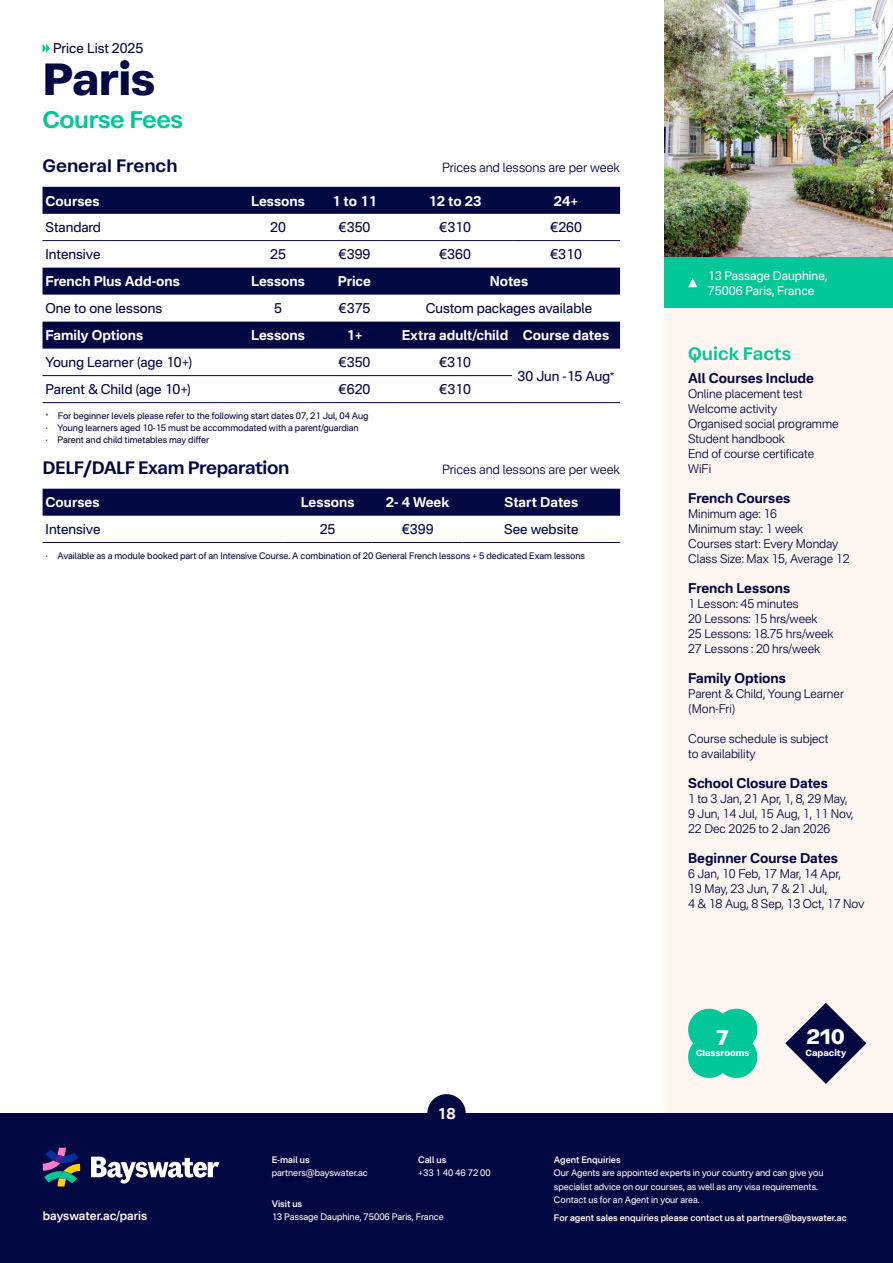
<style>
.page{position:relative;width:893px;height:1263px;background:#fff}
.page>*{position:absolute;margin:0;border:0;box-sizing:border-box;transform-origin:0 0}
.t1{font:700 45px "Atak";letter-spacing:-.01em;color:#020842}
.t2{font:600 24px "Atak";letter-spacing:-.02em;color:#00c798}
.t3{font:700 21px "Atak";color:#fff}
.t4{font:600 18px "Atak";letter-spacing:-.02em;color:#020842}
.t5{font:600 18px "Atak";color:#020842}
.t6{font:600 18px "Atak";color:#00c798}
.t7{font:700 15px "Nacelle";color:#fff6f1}
.t8{font:13.5px "Nacelle";color:#020842}
.t9{font:700 13.5px "Nacelle";color:#fff}
.t10{font:700 13.5px "Nacelle";color:#020842}
.t11{font:300 12.75px "Nacelle";color:#020842}
.t12{font:300 12px/15px "Nacelle";color:#020842}
.t13{font:12px/15px "Nacelle";color:#fff6f1}
.t14{font:600 12px "Nacelle";letter-spacing:-.005em;color:#fff6f1}
.t15{font:9px "Nacelle";letter-spacing:-.005em;color:#020842}
.t16{font:9px/13.5px "Nacelle";color:#fff6f1}
.t17{font:600 9px "Nacelle";letter-spacing:-.005em;color:#fff6f1}
.t18{font:700 9px "Atak";color:#fff}
</style>
<div class="page">
<svg style="left:43px;top:44px;width:7px;height:9px"></svg>
<div style="left:664px;top:258px;width:229px;height:855px;background:#fff6f1"></div>
<img style="left:664px;top:0;width:229px;height:257px">
<svg style="left:688px;top:1008px;width:70px;height:70px;background:#22cda3"></svg>
<svg style="left:785px;top:1003px;width:81px;height:81px"></svg>
<div style="left:43px;top:187px;width:577px;height:27px;background:#020842"></div>
<svg style="left:43px;top:268px;width:577px;height:81px;fill:#020842"></svg>
<hr style="left:43px;top:375px;width:202px;height:1px;background:#020842">
<hr style="left:245px;top:375px;width:66px;height:1px;background:#020842">
<hr style="left:311px;top:375px;width:87px;height:1px;background:#020842">
<hr style="left:398px;top:375px;width:114px;height:1px;background:#020842">
<hr style="left:43px;top:240px;width:202px;height:1px;background:#020842">
<hr style="left:245px;top:240px;width:66px;height:1px;background:#020842">
<hr style="left:311px;top:240px;width:87px;height:1px;background:#020842">
<hr style="left:398px;top:240px;width:114px;height:1px;background:#020842">
<hr style="left:512px;top:240px;width:108px;height:1px;background:#020842">
<hr style="left:43px;top:402px;width:202px;height:1px;background:#020842">
<hr style="left:245px;top:402px;width:66px;height:1px;background:#020842">
<hr style="left:311px;top:402px;width:87px;height:1px;background:#020842">
<hr style="left:398px;top:402px;width:114px;height:1px;background:#020842">
<hr style="left:512px;top:402px;width:108px;height:1px;background:#020842">
<div style="left:664px;top:257px;width:229px;height:51px;background:#00c798"></div>
<svg style="left:688px;top:278px;width:9px;height:9px"></svg>
<div style="left:43px;top:489px;width:577px;height:27px;background:#020842"></div>
<hr style="left:43px;top:542px;width:240px;height:1px;background:#020842">
<hr style="left:283px;top:542px;width:90px;height:1px;background:#020842">
<hr style="left:373px;top:542px;width:90px;height:1px;background:#020842">
<hr style="left:463px;top:542px;width:157px;height:1px;background:#020842">
<div style="left:0;top:1113px;width:893px;height:150px;background:#020842"></div>
<svg style="left:91px;top:1156px;width:128px;height:27px"></svg>
<svg style="left:43px;top:1148px;width:37px;height:38px"></svg>
<div style="left:427px;top:1094px;width:39px;height:38px;background:#020842;border-radius:50%"></div>
<p class="t8" style="left:53px;top:40px;width:92px">Price List 2025</p>
<h1 class="t1" style="left:43px;top:51px;width:115px">Paris</h1>
<h2 class="t2" style="left:43px;top:104px;width:142px">Course Fees</h2>
<h3 class="t5" style="left:43px;top:154px;width:136px">General French</h3>
<p class="t11" style="left:442px;top:160px;width:180px">Prices and lessons are per week</p>
<p class="t9" style="left:46px;top:192px;width:55px">Courses</p>
<p class="t9" style="left:251px;top:192px;width:55px">Lessons</p>
<p class="t9" style="left:332px;top:192px;width:46px">1 to 11</p>
<p class="t9" style="left:429px;top:192px;width:54px">12 to 23</p>
<p class="t9" style="left:554px;top:192px;width:26px">24+</p>
<p class="t8" style="left:46px;top:219px;width:57px">Standard</p>
<p class="t8" style="left:270px;top:219px;width:17px">20</p>
<p class="t8" style="left:339px;top:219px;width:33px">€350</p>
<p class="t8" style="left:439px;top:219px;width:33px">€310</p>
<p class="t8" style="left:550px;top:219px;width:33px">€260</p>
<p class="t8" style="left:45px;top:246px;width:57px">Intensive</p>
<p class="t8" style="left:270px;top:246px;width:17px">25</p>
<p class="t8" style="left:339px;top:246px;width:33px">€399</p>
<p class="t8" style="left:439px;top:246px;width:33px">€360</p>
<p class="t8" style="left:550px;top:246px;width:33px">€310</p>
<p class="t9" style="left:45px;top:273px;width:136px">French Plus Add-ons</p>
<p class="t9" style="left:251px;top:273px;width:55px">Lessons</p>
<p class="t9" style="left:338px;top:273px;width:35px">Price</p>
<p class="t9" style="left:490px;top:273px;width:40px">Notes</p>
<p class="t8" style="left:45px;top:300px;width:118px">One to one lessons</p>
<p class="t8" style="left:274px;top:300px;width:9px">5</p>
<p class="t8" style="left:339px;top:300px;width:33px">€375</p>
<p class="t8" style="left:426px;top:300px;width:168px">Custom packages available</p>
<p class="t9" style="left:45px;top:327px;width:99px">Family Options</p>
<p class="t9" style="left:251px;top:327px;width:55px">Lessons</p>
<p class="t9" style="left:346px;top:327px;width:18px">1+</p>
<p class="t9" style="left:402px;top:327px;width:209px">Extra adult/child Course dates</p>
<p class="t8" style="left:45px;top:354px;width:148px">Young Learner (age 10+)</p>
<p class="t8" style="left:339px;top:354px;width:33px">€350</p>
<p class="t8" style="left:439px;top:354px;width:33px">€310</p>
<p class="t8" style="left:518px;top:368px;width:98px">30 Jun -15 Aug<sup>*</sup></p>
<p class="t8" style="left:46px;top:381px;width:147px">Parent &amp; Child (age 10+)</p>
<p class="t8" style="left:339px;top:381px;width:33px">€620</p>
<p class="t8" style="left:439px;top:381px;width:33px">€310</p>
<p class="t15" style="left:46px;top:410px;width:325px"><sup>*</sup> For beginner levels please refer to the following start dates 07, 21 Jul, 04 Aug</p>
<p class="t15" style="left:46px;top:422px;width:315px">• Young learners aged 10-15 must be accommodated with a parent/guardian</p>
<p class="t15" style="left:46px;top:434px;width:165px">• Parent and child timetables may differ</p>
<h3 class="t4" style="left:43px;top:456px;width:248px">DELF/DALF Exam Preparation</h3>
<p class="t9" style="left:46px;top:494px;width:55px">Courses</p>
<p class="t9" style="left:301px;top:494px;width:55px">Lessons</p>
<p class="t9" style="left:386px;top:494px;width:65px">2- 4 Week</p>
<p class="t9" style="left:505px;top:494px;width:75px">Start Dates</p>
<p class="t8" style="left:46px;top:521px;width:57px">Intensive</p>
<p class="t8" style="left:320px;top:521px;width:17px">25</p>
<p class="t8" style="left:402px;top:521px;width:33px">€399</p>
<p class="t8" style="left:504px;top:521px;width:76px">See website</p>
<p class="t15" style="left:46px;top:551px;width:541px">• Available as a module booked part of an Intensive Course. A combination of 20 General French lessons + 5 dedicated Exam lessons</p>
<p class="t11" style="left:442px;top:461px;width:180px">Prices and lessons are per week</p>
<p class="t13" style="left:708px;top:268px;width:121px">13 Passage Dauphine,<br>75006 Paris, France</p>
<h3 class="t6" style="left:688px;top:342px;width:105px">Quick Facts</h3>
<p class="t10" style="left:688px;top:370px;width:127px">All Courses Include</p>
<p class="t12" style="left:688px;top:386px;width:152px">Online placement test<br>Welcome activity<br>Organised social programme<br>Student handbook<br>End of course certificate<br>WiFi</p>
<p class="t10" style="left:688px;top:490px;width:104px">French Courses</p>
<p class="t12" style="left:688px;top:506px;width:163px">Minimum age: 16<br>Minimum stay: 1 week<br>Courses start: Every Monday<br>Class Size: Max 15, Average 12</p>
<p class="t10" style="left:688px;top:580px;width:104px">French Lessons</p>
<p class="t12" style="left:688px;top:596px;width:147px">1 Lesson: 45 minutes<br>20 Lessons: 15 hrs/week<br>25 Lessons: 18.75 hrs/week<br>27 Lessons : 20 hrs/week</p>
<p class="t10" style="left:688px;top:670px;width:99px">Family Options</p>
<p class="t12" style="left:688px;top:686px;width:157px">Parent &amp; Child, Young Learner (Mon-Fri)</p>
<p class="t12" style="left:688px;top:731px;width:142px">Course schedule is subject to availability</p>
<p class="t10" style="left:688px;top:775px;width:141px">School Closure Dates</p>
<p class="t12" style="left:688px;top:791px;width:167px">1 to 3 Jan, 21 Apr, 1, 8, 29 May,<br>9 Jun, 14 Jul, 15 Aug, 1, 11 Nov,<br>22 Dec 2025 to 2 Jan 2026</p>
<p class="t10" style="left:688px;top:850px;width:151px">Beginner Course Dates</p>
<p class="t12" style="left:688px;top:866px;width:178px">6 Jan, 10 Feb, 17 Mar, 14 Apr,<br>19 May, 23 Jun, 7 &amp; 21 Jul,<br>4 &amp; 18 Aug, 8 Sep, 13 Oct, 17 Nov</p>
<h3 class="t3" style="left:716px;top:1025px;width:14px">7</h3>
<p class="t18" style="left:696px;top:1047px;width:55px">Classrooms</p>
<h3 class="t3" style="left:806px;top:1023px;width:40px">210</h3>
<p class="t18" style="left:805px;top:1047px;width:42px">Capacity</p>
<p class="t7" style="left:437px;top:1104px;width:20px">18</p>
<p class="t17" style="left:418px;top:1154px;width:30px">Call us</p>
<p class="t16" style="left:418px;top:1166px;width:74px">+33 1 40 46 72 00</p>
<p class="t17" style="left:272px;top:1154px;width:39px">E-mail us</p>
<p class="t16" style="left:272px;top:1166px;width:98px">partners@bayswater.ac</p>
<p class="t17" style="left:554px;top:1154px;width:68px">Agent Enquiries</p>
<p class="t16" style="left:554px;top:1166px;width:271px">Our Agents are appointed experts in your country and can give you specialist advice on our courses, as well as any visa requirements.<br>Contact us for an Agent in your area.</p>
<p class="t17" style="left:272px;top:1198px;width:32px">Visit us</p>
<p class="t16" style="left:272px;top:1210px;width:174px">13 Passage Dauphine, 75006 Paris, France</p>
<p class="t14" style="left:43px;top:1209px;width:106px">bayswater.ac/paris</p>
<p class="t17" style="left:554px;top:1212px;width:294px">For agent sales enquiries please contact us at partners@bayswater.ac</p>
</div>
